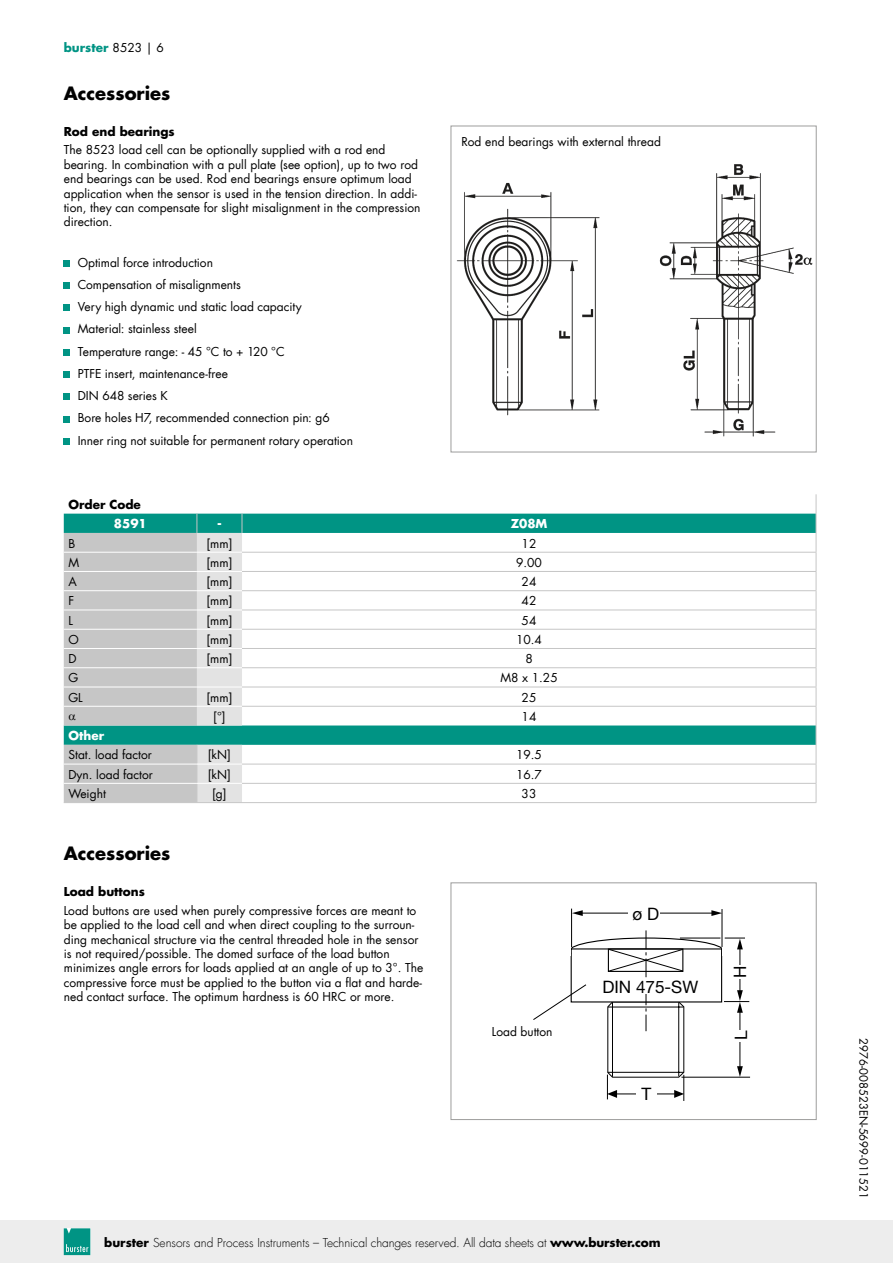
<style>
.page{position:relative;width:893px;height:1263px;background:#fff}
.page>*{position:absolute;margin:0;border:0;box-sizing:border-box;transform-origin:0 0}
.t1{font:700 18px "Futura LT";color:#000}
.t2{font:17.1px "Helvetica Neue LT";color:#000}
.t3{font:12px/14.4px "Futura LT";color:#000}
.t4{font:300 12px "Futura LT";letter-spacing:-.01em;color:#000}
.t5{font:700 12px "Futura LT";color:#000}
.t6{font:700 12px "Futura LT";color:#fff}
.t7{font:700 12px "Futura LT";color:#009484}
.t8{font:11.25px "Futura LT";color:#000}
.s1{font-weight:400;color:#000}
.s2{font-weight:700}
</style>
<div class="page">
<div style="left:0;top:1220px;width:893px;height:43px;background:#ededed"></div>
<svg style="left:64px;top:1228px;width:26px;height:27px"></svg>
<svg style="left:570px;top:938px;width:153px;height:25px"></svg>
<div style="left:571px;top:948px;width:151px;height:54px;background:#fff"></div>
<hr style="left:571px;top:909px;width:1px;height:38px;background:#000">
<hr style="left:722px;top:909px;width:1px;height:38px;background:#000">
<hr style="left:581px;top:913px;width:132px;height:1px;background:#000">
<svg style="left:572px;top:910px;width:11px;height:6px"></svg>
<svg style="left:711px;top:910px;width:11px;height:6px"></svg>
<div style="left:628px;top:909px;width:32px;height:6px;background:#fff"></div>
<hr style="left:680px;top:938px;width:40px;height:1px;background:#000">
<hr style="left:740px;top:947px;width:1px;height:45px;background:#000">
<div style="left:733px;top:965px;width:15px;height:13px;background:#fff"></div>
<hr style="left:681px;top:1077px;width:69px;height:1px;background:#000">
<hr style="left:740px;top:1011px;width:1px;height:57px;background:#000">
<svg style="left:724px;top:990px;width:25px;height:23px"></svg>
<svg style="left:737px;top:1066px;width:6px;height:11px"></svg>
<div style="left:734px;top:1030px;width:14px;height:12px;background:#fff"></div>
<svg style="left:607px;top:930px;width:78px;height:171px"></svg>
<hr style="left:616px;top:1093px;width:59px;height:1px;background:#000">
<div style="left:636px;top:1091px;width:20px;height:7px;background:#fff"></div>
<svg style="left:722px;top:938px;width:23px;height:18px"></svg>
<svg style="left:533px;top:984px;width:53px;height:36px"></svg>
<div style="left:451px;top:883px;width:365px;height:237px;border:1px solid #9d9d9c"></div>
<div style="left:64px;top:260px;width:6px;height:7px;background:#009484"></div>
<div style="left:64px;top:282px;width:6px;height:7px;background:#009484"></div>
<svg style="left:64px;top:305px;width:6px;height:6px"></svg>
<svg style="left:64px;top:327px;width:6px;height:6px"></svg>
<div style="left:64px;top:349px;width:6px;height:7px;background:#009484"></div>
<div style="left:64px;top:371px;width:6px;height:7px;background:#009484"></div>
<svg style="left:64px;top:394px;width:6px;height:6px"></svg>
<svg style="left:64px;top:416px;width:6px;height:6px"></svg>
<div style="left:64px;top:438px;width:6px;height:7px;background:#009484"></div>
<div style="left:451px;top:126px;width:365px;height:326px;border:1px solid #9d9d9c"></div>
<img style="left:456px;top:164px;width:357px;height:273px">
<svg style="left:243px;top:514px;width:573px;height:231px"></svg>
<hr style="left:242px;top:552px;width:574px;height:1px;background:#c6c6c6">
<hr style="left:242px;top:571px;width:574px;height:1px;background:#c6c6c6">
<hr style="left:242px;top:590px;width:574px;height:1px;background:#c6c6c6">
<hr style="left:242px;top:610px;width:574px;height:1px;background:#c6c6c6">
<hr style="left:242px;top:629px;width:574px;height:1px;background:#c6c6c6">
<hr style="left:242px;top:648px;width:574px;height:1px;background:#c6c6c6">
<hr style="left:242px;top:667px;width:574px;height:1px;background:#c6c6c6">
<hr style="left:242px;top:687px;width:574px;height:1px;background:#c6c6c6">
<hr style="left:242px;top:706px;width:574px;height:1px;background:#c6c6c6">
<hr style="left:242px;top:764px;width:574px;height:1px;background:#c6c6c6">
<hr style="left:242px;top:783px;width:574px;height:1px;background:#c6c6c6">
<svg style="left:816px;top:494px;width:1px;height:308px"></svg>
<hr style="left:242px;top:802px;width:574px;height:1px;background:#c6c6c6">
<svg style="left:64px;top:514px;width:179px;height:289px;background:#b4c7c5"></svg>
<p class="t7" style="left:64px;top:40px;width:102px">burster <span class="s1">8523 | 6</span></p>
<h1 class="t1" style="left:64px;top:81px;width:108px">Accessories</h1>
<p class="t5" style="left:64px;top:123px;width:112px">Rod end bearings</p>
<p class="t3" style="left:64px;top:143px;width:358px">The 8523 load cell can be optionally supplied with a rod end bearing. In combination with a pull plate (see option), up to two rod end bearings can be used. Rod end bearings ensure optimum load application when the sensor is used in the tension direction. In addi&shy;tion, they can compensate for slight misalignment in the compression direction.</p>
<p class="t3" style="left:78px;top:251px;width:277px;line-height:22.2px">Optimal force introduction<br>Compensation of misalignments<br>Very high dynamic und static load capacity<br>Material: stainless steel<br>Temperature range: - 45 °C to + 120 °C<br>PTFE insert, maintenance-free<br>DIN 648 series K<br>Bore holes H7, recommended connection pin: g6<br>Inner ring not suitable for permanent rotary operation</p>
<p class="t3" style="left:461px;top:135px;width:201px">Rod end bearings with external thread</p>
<p class="t5" style="left:68px;top:496px;width:74px">Order Code</p>
<p class="t6" style="left:114px;top:516px;width:34px">8591</p>
<p class="t6" style="left:217px;top:516px;width:6px">-</p>
<p class="t6" style="left:511px;top:516px;width:38px">Z08M</p>
<p class="t3" style="left:68px;top:536px;width:8px">B</p>
<p class="t3" style="left:206px;top:536px;width:27px">[mm]</p>
<p class="t3" style="left:522px;top:536px;width:16px">12</p>
<p class="t3" style="left:68px;top:555px;width:12px">M</p>
<p class="t3" style="left:206px;top:555px;width:27px">[mm]</p>
<p class="t3" style="left:516px;top:555px;width:27px">9.00</p>
<p class="t3" style="left:68px;top:575px;width:10px">A</p>
<p class="t3" style="left:206px;top:575px;width:27px">[mm]</p>
<p class="t3" style="left:522px;top:575px;width:16px">24</p>
<p class="t3" style="left:68px;top:594px;width:7px">F</p>
<p class="t3" style="left:206px;top:594px;width:27px">[mm]</p>
<p class="t3" style="left:522px;top:594px;width:16px">42</p>
<p class="t3" style="left:68px;top:613px;width:6px">L</p>
<p class="t3" style="left:206px;top:613px;width:27px">[mm]</p>
<p class="t3" style="left:522px;top:613px;width:16px">54</p>
<p class="t3" style="left:68px;top:632px;width:12px">O</p>
<p class="t3" style="left:206px;top:632px;width:27px">[mm]</p>
<p class="t3" style="left:516px;top:632px;width:27px">10.4</p>
<p class="t3" style="left:68px;top:652px;width:10px">D</p>
<p class="t3" style="left:206px;top:652px;width:27px">[mm]</p>
<p class="t3" style="left:525px;top:652px;width:9px">8</p>
<p class="t3" style="left:68px;top:671px;width:11px">G</p>
<p class="t3" style="left:500px;top:671px;width:59px">M8 x 1.25</p>
<p class="t3" style="left:68px;top:690px;width:16px">GL</p>
<p class="t3" style="left:206px;top:690px;width:27px">[mm]</p>
<p class="t3" style="left:522px;top:690px;width:16px">25</p>
<p class="t3" style="left:213px;top:709px;width:14px">[°]</p>
<p class="t3" style="left:522px;top:709px;width:16px">14</p>
<p class="t6" style="left:68px;top:728px;width:37px">Other</p>
<p class="t3" style="left:68px;top:748px;width:85px">Stat. load factor</p>
<p class="t3" style="left:208px;top:748px;width:25px">[kN]</p>
<p class="t3" style="left:516px;top:748px;width:27px">19.5</p>
<p class="t3" style="left:68px;top:767px;width:86px">Dyn. load factor</p>
<p class="t3" style="left:208px;top:767px;width:25px">[kN]</p>
<p class="t3" style="left:516px;top:767px;width:27px">16.7</p>
<p class="t3" style="left:68px;top:786px;width:39px">Weight</p>
<p class="t3" style="left:212px;top:786px;width:16px">[g]</p>
<p class="t3" style="left:522px;top:786px;width:16px">33</p>
<h1 class="t1" style="left:64px;top:842px;width:108px">Accessories</h1>
<p class="t5" style="left:64px;top:884px;width:83px">Load buttons</p>
<p class="t3" style="left:64px;top:903px;width:361px">Load buttons are used when purely compressive forces are meant to be applied to the load cell and when direct coupling to the surroun&shy;ding mechanical structure via the central threaded hole in the sensor is not required/possible. The domed surface of the load button minimizes angle errors for loads applied at an angle of up to 3°. The compressive force must be applied to the button via a flat and harde&shy;ned contact surface. The optimum hardness is 60 HRC or more.</p>
<p class="t3" style="left:492px;top:1025px;width:62px">Load button</p>
<h2 class="t2" style="left:632px;top:903px;width:28px">ø D</h2>
<h2 class="t2" style="left:602px;top:976px;width:97px">DIN 475-SW</h2>
<h2 class="t2" style="left:642px;top:1083px;width:11px">T</h2>
<h2 class="t2" style="left:730px;top:978px;width:14px;rotate:-90deg">H</h2>
<h2 class="t2" style="left:731px;top:1040px;width:11px;rotate:-90deg">L</h2>
<p class="t4" style="left:104px;top:1235px;width:558px"><span class="s2">burster</span> Sensors and Process Instruments – Technical changes reserved. All data sheets at <span class="s2">www.burster.com</span></p>
<p class="t8" style="left:871px;top:1038px;width:163px;rotate:90deg">2976-008523EN-5699-011521</p>
</div>
